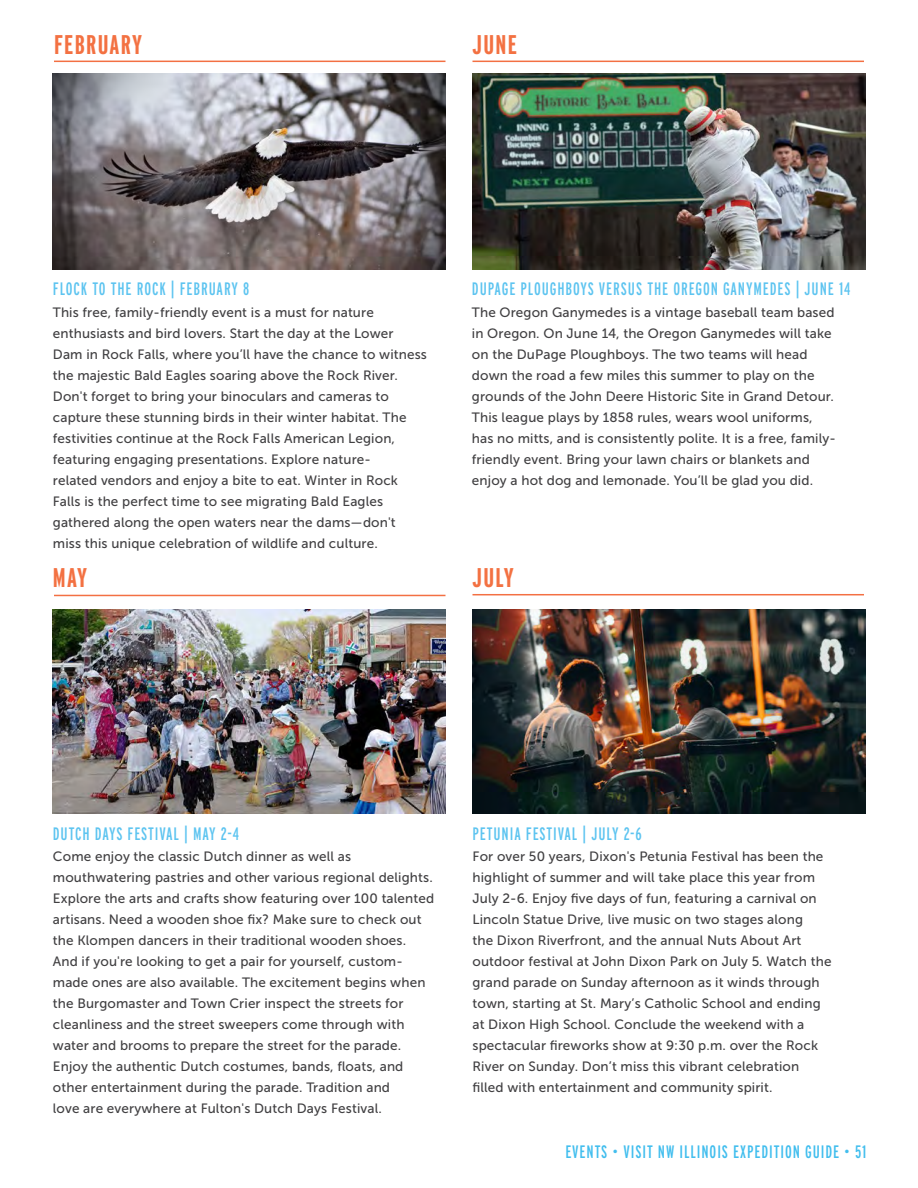
<style>
.page{position:relative;width:918px;height:1188px;background:#fff}
.page>*{position:absolute;margin:0;border:0;box-sizing:border-box;transform-origin:0 0}
.t1{font:700 27px "Interstate Compressed";letter-spacing:.05em;color:#f37142}
.t2{font:18px "Interstate Compressed";letter-spacing:.05em;color:#5dc4f0}
.t3{font:18px "Interstate Compressed";letter-spacing:.05em;color:#42beee}
.t4{font:13.5px/21px "Museo Sans 500";letter-spacing:.01em;color:#414042}
</style>
<div class="page">
<hr style="left:54px;top:61px;width:392px;height:1px;background:#f37043">
<hr style="left:472px;top:61px;width:392px;height:1px;background:#f37043">
<hr style="left:472px;top:594px;width:392px;height:1px;background:#f37043">
<hr style="left:54px;top:595px;width:392px;height:1px;background:#f37043">
<img style="left:53px;top:74px;width:393px;height:195px">
<img style="left:53px;top:610px;width:393px;height:203px">
<img style="left:472px;top:74px;width:393px;height:195px">
<img style="left:472px;top:610px;width:393px;height:203px">
<h1 class="t1" style="left:54px;top:30px;width:90px">FEBRUARY</h1>
<h1 class="t1" style="left:472px;top:30px;width:46px">JUNE</h1>
<h2 class="t2" style="left:53px;top:279px;width:198px">FLOCK TO THE ROCK | FEBRUARY 8</h2>
<p class="t4" style="left:53px;top:301px;width:376px">This free, family-friendly event is a must for nature enthusiasts and bird lovers. Start the day at the Lower<br>Dam in Rock Falls, where you’ll have the chance to witness the majestic Bald Eagles soaring above the Rock River.<br>Don't forget to bring your binoculars and cameras to capture these stunning birds in their winter habitat. The festivities continue at the Rock Falls American Legion, featuring engaging presentations. Explore nature-<br>related vendors and enjoy a bite to eat. Winter in Rock Falls is the perfect time to see migrating Bald Eagles gathered along the open waters near the dams—don't miss this unique celebration of wildlife and culture.</p>
<h1 class="t1" style="left:53px;top:563px;width:36px">MAY</h1>
<h2 class="t2" style="left:472px;top:279px;width:380px">DUPAGE PLOUGHBOYS VERSUS THE OREGON GANYMEDES | JUNE 14</h2>
<p class="t4" style="left:472px;top:301px;width:365px">The Oregon Ganymedes is a vintage baseball team based in Oregon. On June 14, the Oregon Ganymedes will take on the DuPage Ploughboys. The two teams will head down the road a few miles this summer to play on the grounds of the John Deere Historic Site in Grand Detour.<br>This league plays by 1858 rules, wears wool uniforms, has no mitts, and is consistently polite. It is a free, family&shy;friendly event. Bring your lawn chairs or blankets and enjoy a hot dog and lemonade. You’ll be glad you did.</p>
<h1 class="t1" style="left:472px;top:563px;width:43px">JULY</h1>
<h2 class="t2" style="left:53px;top:824px;width:188px">DUTCH DAYS FESTIVAL | MAY 2-4</h2>
<p class="t4" style="left:53px;top:846px;width:383px">Come enjoy the classic Dutch dinner as well as mouthwatering pastries and other various regional delights.<br>Explore the arts and crafts show featuring over 100 talented artisans. Need a wooden shoe fix? Make sure to check out the Klompen dancers in their traditional wooden shoes.<br>And if you're looking to get a pair for yourself, custom&shy;made ones are also available. The excitement begins when the Burgomaster and Town Crier inspect the streets for cleanliness and the street sweepers come through with water and brooms to prepare the street for the parade.<br>Enjoy the authentic Dutch costumes, bands, floats, and other entertainment during the parade. Tradition and<br>love are everywhere at Fulton's Dutch Days Festival.</p>
<h2 class="t2" style="left:472px;top:824px;width:171px">PETUNIA FESTIVAL | JULY 2-6</h2>
<p class="t4" style="left:473px;top:846px;width:361px">For over 50 years, Dixon's Petunia Festival has been the highlight of summer and will take place this year from July 2-6. Enjoy five days of fun, featuring a carnival on Lincoln Statue Drive, live music on two stages along<br>the Dixon Riverfront, and the annual Nuts About Art outdoor festival at John Dixon Park on July 5. Watch the grand parade on Sunday afternoon as it winds through town, starting at St. Mary’s Catholic School and ending at Dixon High School. Conclude the weekend with a spectacular fireworks show at 9:30 p.m. over the Rock River on Sunday. Don’t miss this vibrant celebration filled with entertainment and community spirit.</p>
<h2 class="t3" style="left:565px;top:1142px;width:303px">EVENTS • VISIT NW ILLINOIS EXPEDITION GUIDE • 51</h2>
</div>
